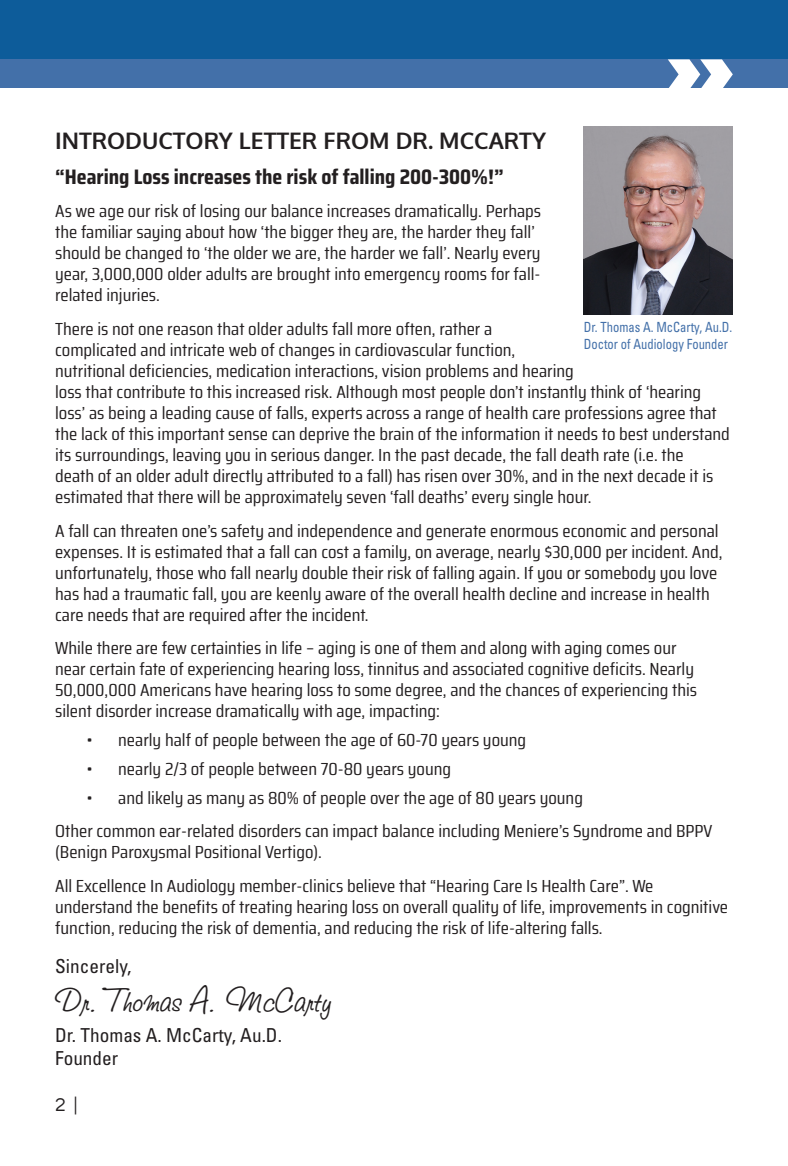
<style>
.page{position:relative;width:788px;height:1166px;background:#fff}
.page>*{position:absolute;margin:0;border:0;box-sizing:border-box;transform-origin:0 0}
.t1{font:38.5px "Studio Script ITC Std";color:#231f20}
.big_head{font:700 22.75px "Oxygen";color:#231f20}
.para_head{font:700 21px "Saira Condensed";color:#231f20;scale:1.1 1}
.t2{font:condensed 19.25px "Univers LT Std";color:#231f20}
.t3{font:19.25px "Questrial";color:#231f20}
.body{font:17.5px/21px "Saira Condensed";color:#231f20;scale:1.1 1}
.t4{font:condensed 14px "Univers LT Std";color:#4370a9;scale:.9 1}
</style>
<div class="page">
<div style="left:0;top:0;width:788px;height:61px;background:#0d5c9a"></div>
<div style="left:0;top:59px;width:788px;height:29px;background:#4370a9"></div>
<svg style="left:668px;top:59px;width:64px;height:29px"></svg>
<img style="left:583px;top:126px;width:149px;height:189px">
<p class="big_head" style="left:55px;top:127px;width:492px">INTRODUCTORY LETTER FROM DR. MCCARTY</p>
<p class="para_head" style="left:55px;top:160px;width:409px">“Hearing Loss increases the risk of falling 200-300%!”</p>
<p class="body" style="left:55px;top:200px;width:443px">As we age our risk of losing our balance increases dramatically. Perhaps the familiar saying about how ‘the bigger they are, the harder they fall’ should be changed to ‘the older we are, the harder we fall’. Nearly every year, 3,000,000 older adults are brought into emergency rooms for fall&shy;related injuries.</p>
<p class="body" style="left:55px;top:318px;width:615px">There is not one reason that older adults fall more often, rather a<br>complicated and intricate web of changes in cardiovascular function,<br>nutritional deficiencies, medication interactions, vision problems and hearing<br>loss that contribute to this increased risk. Although most people don’t instantly think of ‘hearing loss’ as being a leading cause of falls, experts across a range of health care professions agree that the lack of this important sense can deprive the brain of the information it needs to best understand its surroundings, leaving you in serious danger. In the past decade, the fall death rate (i.e. the<br>death of an older adult directly attributed to a fall) has risen over 30%, and in the next decade it is estimated that there will be approximately seven ‘fall deaths’ every single hour.</p>
<p class="body" style="left:55px;top:519px;width:608px">A fall can threaten one’s safety and independence and generate enormous economic and personal expenses. It is estimated that a fall can cost a family, on average, nearly $30,000 per incident. And, unfortunately, those who fall nearly double their risk of falling again. If you or somebody you love has had a traumatic fall, you are keenly aware of the overall health decline and increase in health care needs that are required after the incident.</p>
<p class="body" style="left:55px;top:637px;width:585px">While there are few certainties in life – aging is one of them and along with aging comes our near certain fate of experiencing hearing loss, tinnitus and associated cognitive deficits. Nearly 50,000,000 Americans have hearing loss to some degree, and the chances of experiencing this silent disorder increase dramatically with age, impacting:</p>
<p class="body" style="left:87px;top:729px;width:401px">• nearly half of people between the age of 60-70 years young</p>
<p class="body" style="left:87px;top:758px;width:333px">• nearly 2/3 of people between 70-80 years young</p>
<p class="body" style="left:87px;top:787px;width:452px">• and likely as many as 80% of people over the age of 80 years young</p>
<p class="body" style="left:55px;top:820px;width:599px">Other common ear-related disorders can impact balance including Meniere’s Syndrome and BPPV (Benign Paroxysmal Positional Vertigo).</p>
<p class="body" style="left:55px;top:875px;width:613px">All Excellence In Audiology member-clinics believe that “Hearing Care Is Health Care”. We understand the benefits of treating hearing loss on overall quality of life, improvements in cognitive function, reducing the risk of dementia, and reducing the risk of life-altering falls.</p>
<p class="t2" style="left:55px;top:953px;width:78px">Sincerely,</p>
<p class="t1" style="left:55px;top:977px;width:278px">Dr. Thomas A. McCarty</p>
<p class="t2" style="left:55px;top:1022px;width:228px">Dr. Thomas A. McCarty, Au.D.</p>
<p class="t2" style="left:55px;top:1045px;width:65px">Founder</p>
<p class="t4" style="left:583px;top:318px;width:166px">Dr. Thomas A. McCarty, Au.D.</p>
<p class="t4" style="left:583px;top:335px;width:162px">Doctor of Audiology Founder</p>
<p class="t3" style="left:55px;top:1095px;width:24px">2 |</p>
</div>
